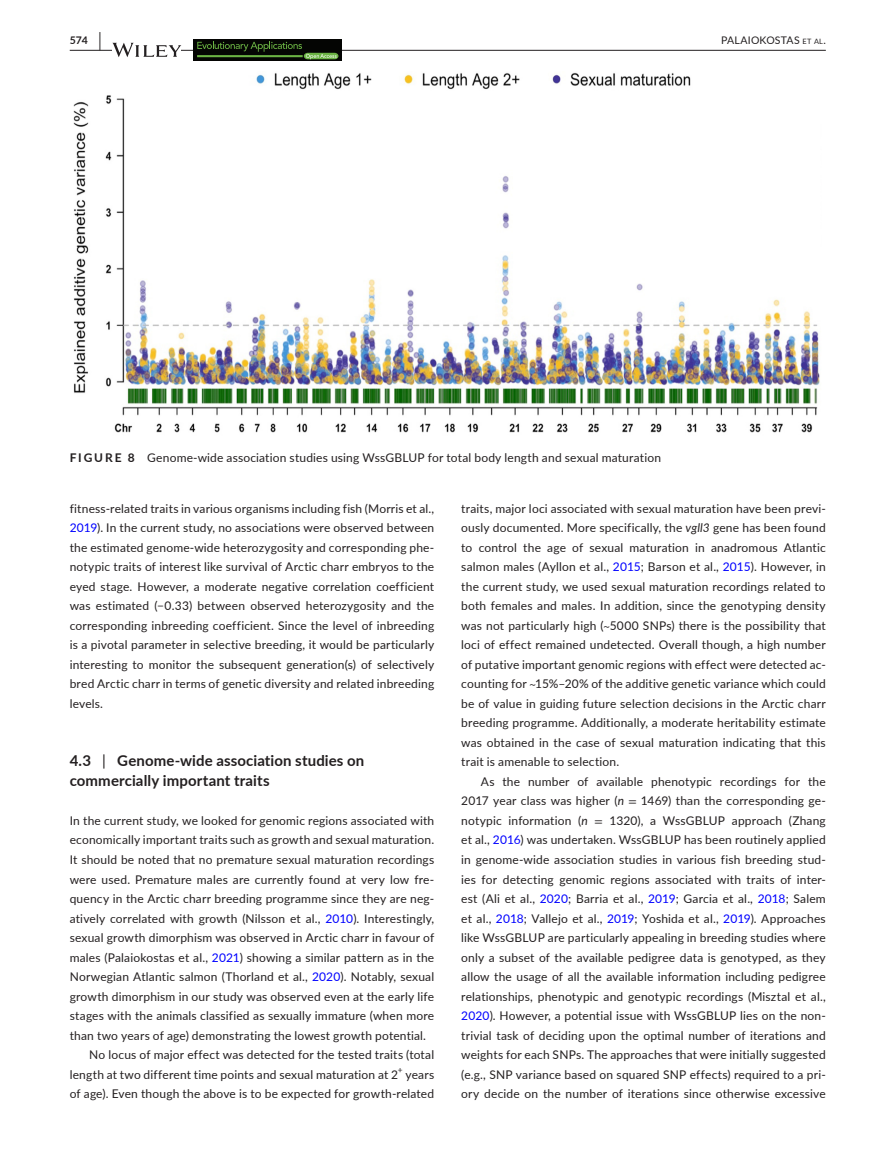
<style>
.page{position:relative;width:893px;height:1174px;background:#fff}
.page>*{position:absolute;margin:0;border:0;box-sizing:border-box;transform-origin:0 0}
.t1{font:700 15px/19.5px "Lato";letter-spacing:.01em;color:#231f20}
.t2{font:12px/19.5px "Lato";letter-spacing:.015em;color:#231f20;text-align:justify}
.t3{font:10.5px "Lato";letter-spacing:.02em;color:#231f20}
.t4{font:700 10.5px "Lato";color:#231f20}
.s1{font-size:19.5px}
.s2{font-size:7.35px}
.s3{font-weight:700}
.s4{color:#00f}
.s5{font-weight:400}
.s6{font-style:italic}
.s7{font-family:"STIX"}
</style>
<div class="page">
<hr style="left:70px;top:50px;width:756px;height:1px;background:#231f20">
<svg style="left:112px;top:43px;width:69px;height:14px"></svg>
<div style="left:193px;top:40px;width:149px;height:21px;background:#040503"></div>
<svg style="left:197px;top:41px;width:141px;height:18px"></svg>
<img style="left:74px;top:72px;width:746px;height:361px">
<p class="t4" style="left:70px;top:33px;width:33px">574 <span class="s1">|</span></p>
<p class="t3" style="left:721px;top:33px;width:106px">PALAIOKOSTAS <span class="s2">et al</span> .</p>
<p class="t2" style="left:70px;top:447px;width:593px"><span class="s3">FIGURE 8</span> Genome-wide association studies using WssGBLUP for total body length and sexual maturation</p>
<p class="t2" style="left:70px;top:498px;width:366px">fitness-related traits in various organisms including fish (Morris et al., <span class="s4">2019</span>). In the current study, no associations were observed between the estimated genome-wide heterozygosity and corresponding phe&shy;notypic traits of interest like survival of Arctic charr embryos to the eyed stage. However, a moderate negative correlation coefficient was estimated (−0.33) between observed heterozygosity and the corresponding inbreeding coefficient. Since the level of inbreeding is a pivotal parameter in selective breeding, it would be particularly interesting to monitor the subsequent generation(s) of selectively bred Arctic charr in terms of genetic diversity and related inbreeding levels.</p>
<p class="t1" style="left:70px;top:750px;width:296px">4.3 <span class="s5">|</span> Genome-wide association studies on commercially important traits</p>
<p class="t2" style="left:70px;top:810px;width:366px">In the current study, we looked for genomic regions associated with</p>
<p class="t2" style="left:70px;top:830px;width:366px">economically important traits such as growth and sexual maturation.</p>
<p class="t2" style="left:70px;top:849px;width:366px">It should be noted that no premature sexual maturation recordings</p>
<p class="t2" style="left:70px;top:869px;width:366px">were used. Premature males are currently found at very low fre-</p>
<p class="t2" style="left:70px;top:888px;width:366px">quency in the Arctic charr breeding programme since they are neg-</p>
<p class="t2" style="left:70px;top:908px;width:366px">atively correlated with growth (Nilsson et al., <span class="s4">2010</span>). Interestingly,</p>
<p class="t2" style="left:70px;top:927px;width:366px">sexual growth dimorphism was observed in Arctic charr in favour of</p>
<p class="t2" style="left:70px;top:947px;width:366px">males (Palaiokostas et al., <span class="s4">2021</span>) showing a similar pattern as in the</p>
<p class="t2" style="left:70px;top:966px;width:366px">Norwegian Atlantic salmon (Thorland et al., <span class="s4">2020</span>). Notably, sexual</p>
<p class="t2" style="left:70px;top:986px;width:366px">growth dimorphism in our study was observed even at the early life</p>
<p class="t2" style="left:70px;top:1005px;width:366px">stages with the animals classified as sexually immature (when more</p>
<p class="t2" style="left:70px;top:1025px;width:358px">than two years of age) demonstrating the lowest growth potential.</p>
<p class="t2" style="left:89px;top:1044px;width:346px">No locus of major effect was detected for the tested traits (total</p>
<p class="t2" style="left:70px;top:1064px;width:366px">length at two different time points and sexual maturation at 2<sup>+</sup> years</p>
<p class="t2" style="left:70px;top:1083px;width:366px">of age). Even though the above is to be expected for growth-related</p>
<p class="t2" style="left:461px;top:498px;width:366px">traits, major loci associated with sexual maturation have been previ&shy;ously documented. More specifically, the <span class="s6">vgll3</span> gene has been found to control the age of sexual maturation in anadromous Atlantic salmon males (Ayllon et al., <span class="s4">2015</span>; Barson et al., <span class="s4">2015</span>). However, in the current study, we used sexual maturation recordings related to both females and males. In addition, since the genotyping density was not particularly high (<span class="s7">~</span>5000 SNPs) there is the possibility that loci of effect remained undetected. Overall though, a high number of putative important genomic regions with effect were detected ac&shy;counting for <span class="s7">~</span>15%–20% of the additive genetic variance which could be of value in guiding future selection decisions in the Arctic charr breeding programme. Additionally, a moderate heritability estimate was obtained in the case of sexual maturation indicating that this trait is amenable to selection.</p>
<p class="t2" style="left:461px;top:771px;width:366px;text-indent:20px">As the number of available phenotypic recordings for the 2017 year class was higher (<span class="s6">n</span> <span class="s7">=</span> 1469) than the corresponding ge&shy;notypic information (<span class="s6">n</span> <span class="s7">=</span> 1320), a WssGBLUP approach (Zhang et al., <span class="s4">2016</span>) was undertaken. WssGBLUP has been routinely applied in genome-wide association studies in various fish breeding stud&shy;ies for detecting genomic regions associated with traits of inter&shy;est (Ali et al., <span class="s4">2020</span>; Barria et al., <span class="s4">2019</span>; Garcia et al., <span class="s4">2018</span>; Salem et al., <span class="s4">2018</span>; Vallejo et al., <span class="s4">2019</span>; Yoshida et al., <span class="s4">2019</span>). Approaches like WssGBLUP are particularly appealing in breeding studies where only a subset of the available pedigree data is genotyped, as they allow the usage of all the available information including pedigree relationships, phenotypic and genotypic recordings (Misztal et al., <span class="s4">2020</span>). However, a potential issue with WssGBLUP lies on the non&shy;trivial task of deciding upon the optimal number of iterations and weights for each SNPs. The approaches that were initially suggested (e.g., SNP variance based on squared SNP effects) required to a pri&shy;ory decide on the number of iterations since otherwise excessive</p>
</div>
